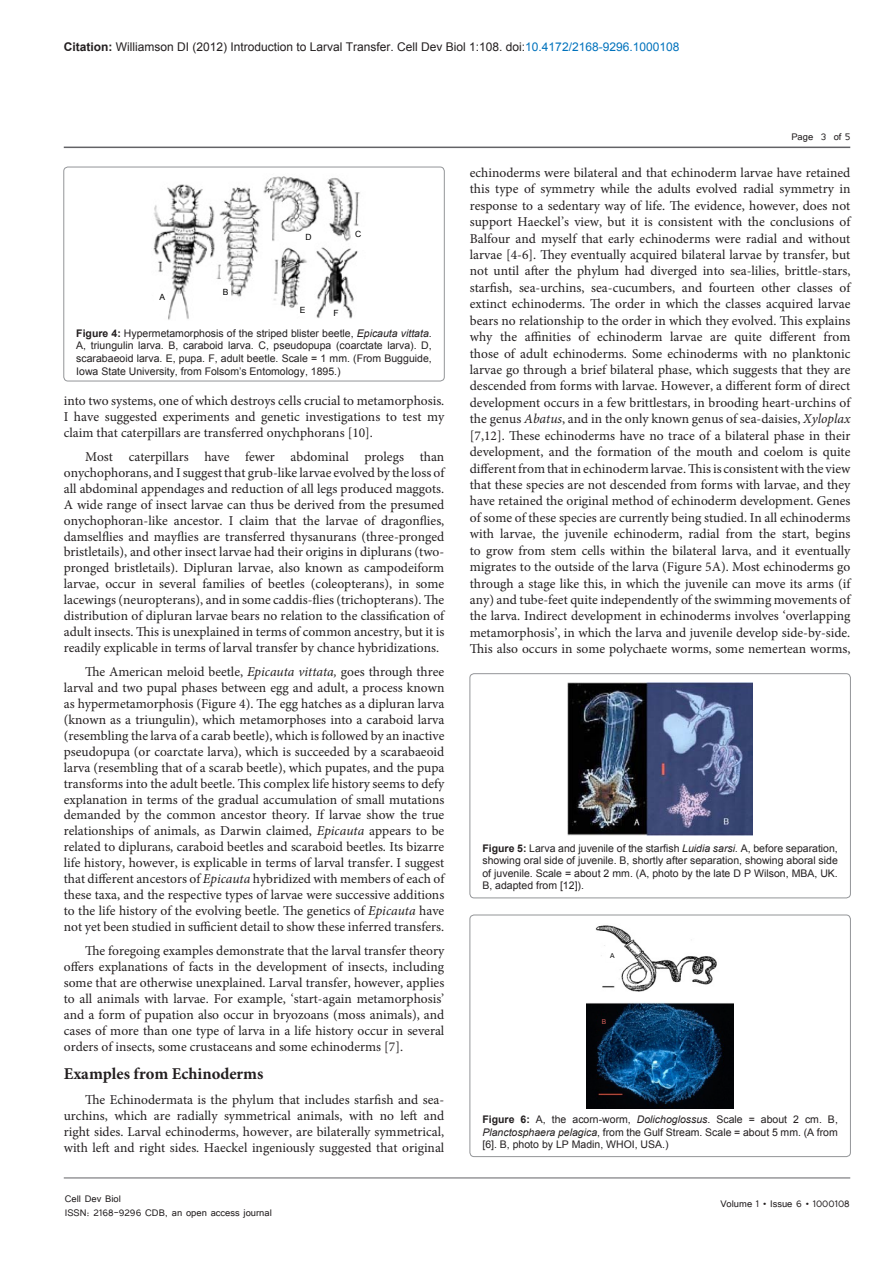
<style>
.page{position:relative;width:893px;height:1263px;background:#fff}
.page>*{position:absolute;margin:0;border:0;box-sizing:border-box;transform-origin:0 0}
.t1{font:700 16.5px "Minion Pro";color:#231f20}
.t2{font:13.5px/15.9px "Minion Pro";color:#231f20;text-align:justify}
.t3{font:12px "Arial";color:#231f20}
.t4{font:12px/14.4px "Tunga";color:#231f20}
.t5{font:10.5px/12.6px "Arial";color:#231f20;text-align:justify}
.t6{font:8.55px "Arial";color:#000}
.t7{font:6.75px "Arial";color:#000}
.t8{font:6.75px "Arial";color:#d9615b}
.s1{font-weight:700}
.s2{color:#0072bc}
.s3{font-style:italic}
</style>
<div class="page">
<hr style="left:64px;top:147px;width:786px;height:1px;background:#636366">
<hr style="left:64px;top:1178px;width:786px;height:1px;background:#636366">
<div style="left:64px;top:167px;width:380px;height:214px;border:1px solid #939598;border-radius:4px"></div>
<img style="left:153px;top:176px;width:207px;height:144px">
<div style="left:330px;top:305px;width:11px;height:13px;background:#fff"></div>
<div style="left:298px;top:305px;width:12px;height:11px;background:#fff"></div>
<div style="left:353px;top:228px;width:12px;height:15px;background:#fff"></div>
<div style="left:303px;top:232px;width:13px;height:11px;background:#fff"></div>
<div style="left:218px;top:285px;width:12px;height:12px;background:#fff"></div>
<div style="left:154px;top:290px;width:13px;height:12px;background:#fff"></div>
<div style="left:470px;top:674px;width:380px;height:224px;border:1px solid #939598;border-radius:4px"></div>
<img style="left:568px;top:682px;width:185px;height:153px">
<div style="left:470px;top:915px;width:380px;height:242px;border:1px solid #939598;border-radius:4px"></div>
<img style="left:587px;top:925px;width:146px;height:183px">
<div style="left:606px;top:947px;width:12px;height:15px;background:#fff"></div>
<div style="left:599px;top:1016px;width:12px;height:11px;background:#040508"></div>
<p class="t3" style="left:64px;top:39px;width:617px"><span class="s1">Citation:</span> Williamson DI (2012) Introduction to Larval Transfer. Cell Dev Biol 1:108. doi:<span class="s2">10.4172/2168-9296.1000108</span></p>
<p class="t4" style="left:791px;top:128px;width:61px">Page 3 of 5</p>
<p class="t6" style="left:159px;top:291px;width:7px">A</p>
<p class="t6" style="left:223px;top:286px;width:7px">B</p>
<p class="t6" style="left:306px;top:232px;width:8px">D</p>
<p class="t6" style="left:355px;top:229px;width:8px">C</p>
<p class="t6" style="left:300px;top:304px;width:7px">E</p>
<p class="t6" style="left:333px;top:307px;width:7px">F</p>
<p class="t5" style="left:76px;top:327px;width:357px"><span class="s1">Figure 4:</span> Hypermetamorphosis of the striped blister beetle, <span class="s3">Epicauta vittata</span>.<br>A, triungulin larva. B, caraboid larva. C, pseudopupa (coarctate larva). D, scarabaeoid larva. E, pupa. F, adult beetle. Scale = 1 mm. (From Bugguide, Iowa State University, from Folsom’s Entomology, 1895.)</p>
<p class="t2" style="left:64px;top:393px;width:382px">into two systems, one of which destroys cells crucial to metamorphosis.<br>I have suggested experiments and genetic investigations to test my claim that caterpillars are transferred onychphorans [10].</p>
<p class="t2" style="left:64px;top:449px;width:382px;text-indent:21px">Most caterpillars have fewer abdominal prolegs than onychophorans, and I suggest that grub-like larvae evolved by the loss of all abdominal appendages and reduction of all legs produced maggots.<br>A wide range of insect larvae can thus be derived from the presumed onychophoran-like ancestor. I claim that the larvae of dragonflies, damselflies and mayflies are transferred thysanurans (three-pronged bristletails), and other insect larvae had their origins in diplurans (two&shy;pronged bristletails). Dipluran larvae, also known as campodeiform larvae, occur in several families of beetles (coleopterans), in some lacewings (neuropterans), and in some caddis-flies (trichopterans). The distribution of dipluran larvae bears no relation to the classification of adult insects. This is unexplained in terms of common ancestry, but it is readily explicable in terms of larval transfer by chance hybridizations.</p>
<p class="t2" style="left:64px;top:664px;width:382px;text-indent:21px">The American meloid beetle, <span class="s3">Epicauta vittata,</span> goes through three larval and two pupal phases between egg and adult, a process known as hypermetamorphosis (Figure 4). The egg hatches as a dipluran larva (known as a triungulin), which metamorphoses into a caraboid larva (resembling the larva of a carab beetle), which is followed by an inactive pseudopupa (or coarctate larva), which is succeeded by a scarabaeoid larva (resembling that of a scarab beetle), which pupates, and the pupa transforms into the adult beetle. This complex life history seems to defy explanation in terms of the gradual accumulation of small mutations demanded by the common ancestor theory. If larvae show the true relationships of animals, as Darwin claimed, <span class="s3">Epicauta</span> appears to be related to diplurans, caraboid beetles and scaraboid beetles. Its bizarre life history, however, is explicable in terms of larval transfer. I suggest that different ancestors of <span class="s3">Epicauta</span> hybridized with members of each of these taxa, and the respective types of larvae were successive additions to the life history of the evolving beetle. The genetics of <span class="s3">Epicauta</span> have not yet been studied in sufficient detail to show these inferred transfers.</p>
<p class="t2" style="left:64px;top:943px;width:382px;text-indent:21px">The foregoing examples demonstrate that the larval transfer theory offers explanations of facts in the development of insects, including some that are otherwise unexplained. Larval transfer, however, applies to all animals with larvae. For example, ‘start-again metamorphosis’ and a form of pupation also occur in bryozoans (moss animals), and cases of more than one type of larva in a life history occur in several orders of insects, some crustaceans and some echinoderms [7].</p>
<p class="t1" style="left:64px;top:1062px;width:201px">Examples from Echinoderms</p>
<p class="t2" style="left:64px;top:1091px;width:382px;text-indent:21px">The Echinodermata is the phylum that includes starfish and sea&shy;urchins, which are radially symmetrical animals, with no left and right sides. Larval echinoderms, however, are bilaterally symmetrical, with left and right sides. Haeckel ingeniously suggested that original</p>
<p class="t4" style="left:65px;top:1190px;width:209px">Cell Dev Biol<br>ISSN: 2168-9296 CDB, an open access journal</p>
<p class="t2" style="left:470px;top:164px;width:382px;line-height:16.5px">echinoderms were bilateral and that echinoderm larvae have retained this type of symmetry while the adults evolved radial symmetry in response to a sedentary way of life. The evidence, however, does not support Haeckel’s view, but it is consistent with the conclusions of Balfour and myself that early echinoderms were radial and without larvae [4-6]. They eventually acquired bilateral larvae by transfer, but not until after the phylum had diverged into sea-lilies, brittle-stars, starfish, sea-urchins, sea-cucumbers, and fourteen other classes of extinct echinoderms. The order in which the classes acquired larvae bears no relationship to the order in which they evolved. This explains why the affinities of echinoderm larvae are quite different from those of adult echinoderms. Some echinoderms with no planktonic larvae go through a brief bilateral phase, which suggests that they are descended from forms with larvae. However, a different form of direct development occurs in a few brittlestars, in brooding heart-urchins of the genus <span class="s3">Abatus</span>, and in the only known genus of sea-daisies, <span class="s3">Xyloplax </span>[7,12]. These echinoderms have no trace of a bilateral phase in their development, and the formation of the mouth and coelom is quite different from that in echinoderm larvae. This is consistent with the view that these species are not descended from forms with larvae, and they have retained the original method of echinoderm development. Genes of some of these species are currently being studied. In all echinoderms with larvae, the juvenile echinoderm, radial from the start, begins to grow from stem cells within the bilateral larva, and it eventually migrates to the outside of the larva (Figure 5A). Most echinoderms go through a stage like this, in which the juvenile can move its arms (if any) and tube-feet quite independently of the swimming movements of the larva. Indirect development in echinoderms involves ‘overlapping metamorphosis’, in which the larva and juvenile develop side-by-side.<br>This also occurs in some polychaete worms, some nemertean worms,</p>
<p class="t5" style="left:482px;top:842px;width:357px"><span class="s1">Figure 5:</span> Larva and juvenile of the starfish <span class="s3">Luidia sarsi.</span> A, before separation, showing oral side of juvenile. B, shortly after separation, showing aboral side of juvenile. Scale = about 2 mm. (A, photo by the late D P Wilson, MBA, UK.<br>B, adapted from [12]).</p>
<p class="t7" style="left:610px;top:951px;width:6px">A</p>
<p class="t8" style="left:602px;top:1017px;width:6px">B</p>
<p class="t5" style="left:482px;top:1113px;width:357px"><span class="s1">Figure 6:</span> A, the acorn-worm, <span class="s3">Dolichoglossus</span>. Scale = about 2 cm. B, <span class="s3">Planctosphaera pelagica</span>, from the Gulf Stream. Scale = about 5 mm. (A from [6]. B, photo by LP Madin, WHOI, USA.)</p>
<p class="t4" style="left:720px;top:1196px;width:131px">Volume 1 • Issue 6 • 1000108</p>
</div>
